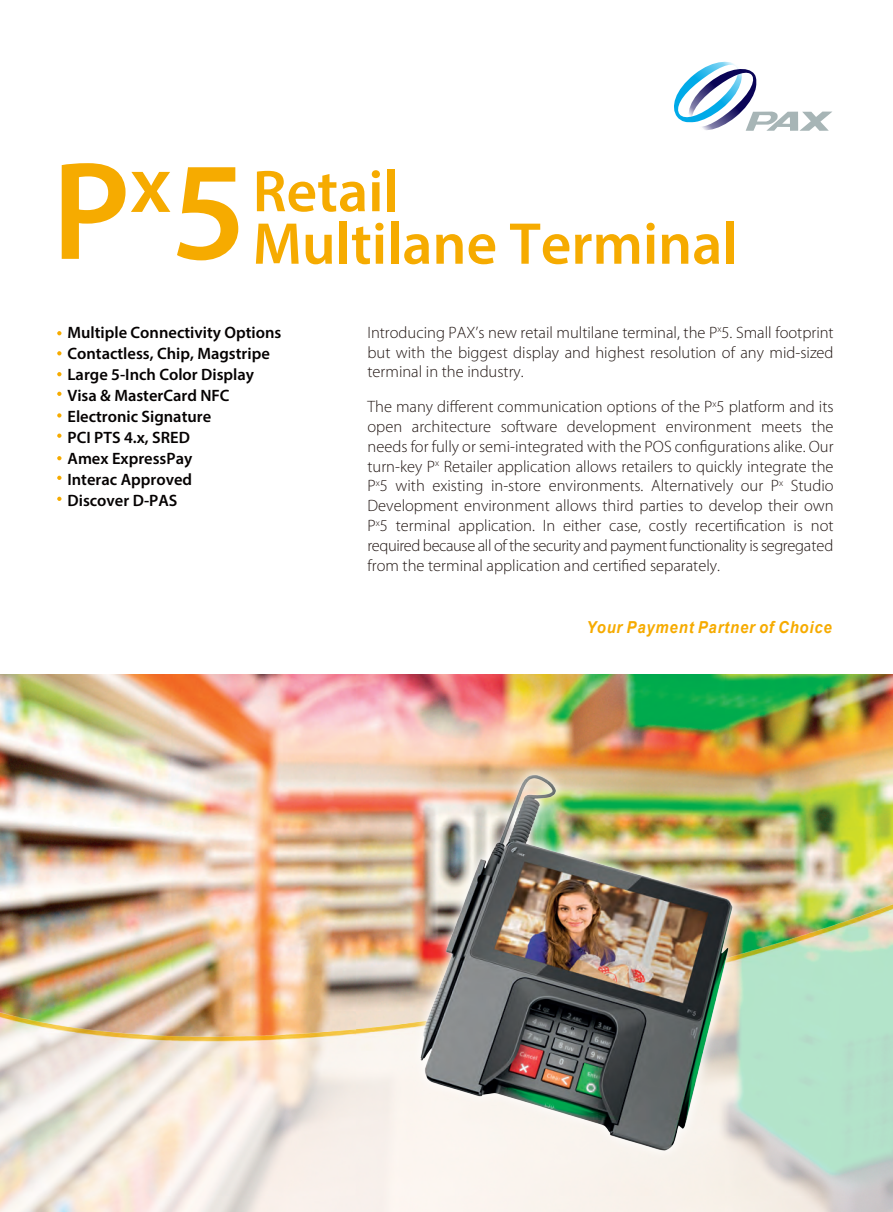
<style>
.page{position:relative;width:893px;height:1212px;background:#fff}
.page>*{position:absolute;margin:0;border:0;box-sizing:border-box;transform-origin:0 0}
.t1{font:600 140.85px "Myriad Pro";color:#f6ab00}
.t2{font:600 59.4px/52.5px "Myriad Pro";color:#f6ab00}
.t3{font:300 16.5px/19.8px "Myriad Pro";color:#231815;text-align:justify}
.t4{font:600 16.5px/21px "Myriad Pro";color:#050202}
.t5{font:italic 700 16.5px "Arial";letter-spacing:.055em;color:#f6ab00;scale:.9 1}
</style>
<div class="page">
<svg style="left:674px;top:62px;width:158px;height:69px"></svg>
<img style="left:0;top:674px;width:893px;height:193px">
<img style="left:0;top:867px;width:893px;height:345px">
<svg style="left:57px;top:331px;width:4px;height:4px"></svg>
<svg style="left:57px;top:476px;width:4px;height:4px"></svg>
<svg style="left:57px;top:497px;width:4px;height:4px"></svg>
<svg style="left:57px;top:351px;width:4px;height:4px"></svg>
<svg style="left:57px;top:392px;width:4px;height:4px"></svg>
<svg style="left:57px;top:413px;width:4px;height:5px"></svg>
<svg style="left:57px;top:434px;width:4px;height:4px"></svg>
<svg style="left:57px;top:456px;width:4px;height:4px"></svg>
<svg style="left:57px;top:372px;width:4px;height:4px"></svg>
<img style="left:407px;top:761px;width:342px;height:405px">
<img style="left:414px;top:752px;width:327px;height:411px">
<h1 class="t1" style="left:52px;top:122px;width:196px">P<sup>x</sup>5</h1>
<h2 class="t2" style="left:253px;top:163px;width:486px">Retail<br>Multilane Terminal</h2>
<p class="t4" style="left:68px;top:321px;width:215px">Multiple Connectivity Options<br>Contactless, Chip, Magstripe<br>Large 5-Inch Color Display<br>Visa &amp; MasterCard NFC<br>Electronic Signature<br>PCI PTS 4.x, SRED<br>Amex ExpressPay<br>Interac Approved<br>Discover D-PAS</p>
<p class="t3" style="left:367px;top:323px;width:468px">Introducing PAX’s new retail multilane terminal, the P<sup>x</sup>5. Small footprint but with the biggest display and highest resolution of any mid-sized terminal in the industry.</p>
<p class="t3" style="left:367px;top:397px;width:468px">The many different communication options of the P<sup>x</sup>5 platform and its open architecture software development environment meets the needs for fully or semi-integrated with the POS configurations alike. Our turn-key P<sup>x</sup> Retailer application allows retailers to quickly integrate the P<sup>x</sup>5 with existing in-store environments. Alternatively our P<sup>x</sup> Studio Development environment allows third parties to develop their own P<sup>x</sup>5 terminal application. In either case, costly recertification is not required because all of the security and payment functionality is segregated from the terminal application and certified separately.</p>
<p class="t5" style="left:587px;top:616px;width:274px">Your Payment Partner of Choice</p>
</div>
